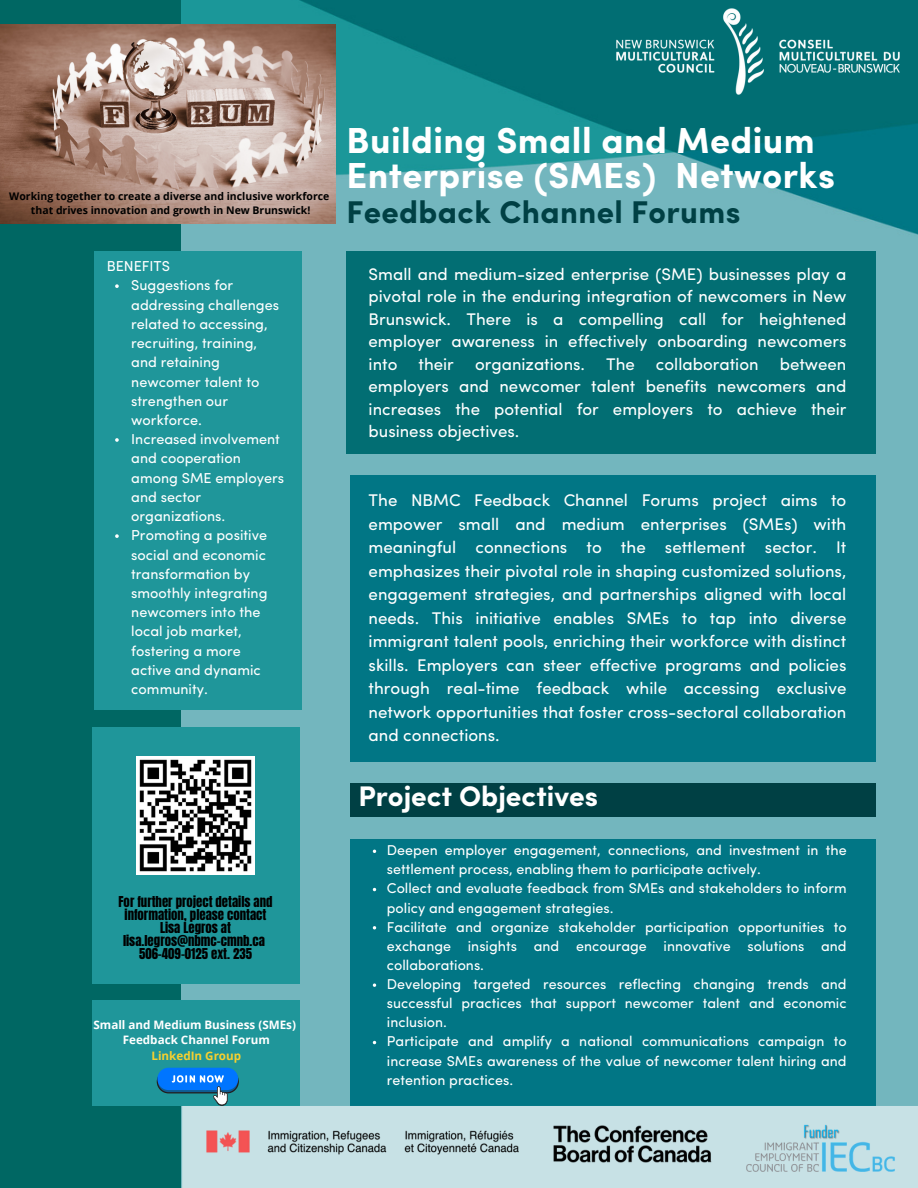
<style>
.page{position:relative;width:918px;height:1188px;background:#006763}
.page>*{position:absolute;margin:0;border:0;box-sizing:border-box;transform-origin:0 0}
.t1{font:700 36.3px/34.8px "Sofia Pro";letter-spacing:.01em;color:#fff}
.t2{font:700 31.5px "Sofia Pro";letter-spacing:.01em;color:#004044}
.t3{font:700 28.35px "Sofia Pro";color:#fff}
.t4{font:16.95px/23.5px "Sofia Pro";color:#fff;text-align:justify}
.t5{font:16.8px/22.5px "Sofia Pro";color:#fff;text-align:justify}
.t6{font:14.4px/19.2px "Sofia Pro";color:#fff}
.t7{font:14.25px/19.2px "Sofia Pro";color:#fff;text-align:justify}
.t8{font:12.75px/13px "Anton";color:#000;text-align:center}
.t9{font:700 11.7px "Open Sans";color:#fff}
.t10{font:700 11.7px "Open Sans";color:#f8d02f}
.t11{font:700 10.5px "Open Sans";color:#000}
</style>
<div class="page">
<img style="left:181px;top:0;width:737px;height:1188px">
<img style="left:597px;top:0;width:321px;height:108px">
<img style="left:0;top:24px;width:336px;height:200px">
<div style="left:350px;top:783px;width:525px;height:34px;background:#004044"></div>
<div style="left:350px;top:475px;width:526px;height:286px;background:#017685"></div>
<div style="left:350px;top:839px;width:526px;height:267px;background:#017685"></div>
<div style="left:347px;top:251px;width:529px;height:202px;background:#026e73"></div>
<div style="left:94px;top:251px;width:208px;height:459px;background:#1f969a"></div>
<div style="left:92px;top:727px;width:207px;height:256px;background:#1f969a"></div>
<img style="left:136px;top:756px;width:118px;height:119px">
<div style="left:92px;top:1000px;width:207px;height:106px;background:#1f969a"></div>
<div style="left:157px;top:1068px;width:81px;height:22px;background:#0075ff;border-radius:11px"></div>
<svg style="left:157px;top:1070px;width:82px;height:36px"></svg>
<div style="left:182px;top:1106px;width:736px;height:82px;background:#c7e1e5"></div>
<img style="left:207px;top:1116px;width:688px;height:55px">
<svg style="left:115px;top:284px;width:4px;height:4px"></svg>
<svg style="left:115px;top:438px;width:4px;height:4px"></svg>
<svg style="left:115px;top:534px;width:4px;height:4px"></svg>
<svg style="left:373px;top:983px;width:3px;height:4px"></svg>
<p class="t11" style="left:9px;top:189px;width:322px">Working together to create a diverse and inclusive workforce</p>
<p class="t11" style="left:31px;top:203px;width:281px">that drives innovation and growth in New Brunswick!</p>
<p class="t6" style="left:107px;top:258px;width:65px">BENEFITS</p>
<p class="t6" style="left:131px;top:277px;width:149px">Suggestions for addressing challenges related to accessing, recruiting, training, and retaining newcomer talent to strengthen our workforce.</p>
<p class="t6" style="left:131px;top:431px;width:154px">Increased involvement and cooperation among SME employers and sector organizations.</p>
<p class="t6" style="left:131px;top:527px;width:138px">Promoting a positive social and economic transformation by smoothly integrating newcomers into the local job market, fostering a more active and dynamic community.</p>
<p class="t8" style="left:119px;top:895px;width:155px">For further project details and information, please contact</p>
<p class="t8" style="left:160px;top:922px;width:73px">Lisa Legros at</p>
<p class="t8" style="left:123px;top:935px;width:143px">lisa.legros@nbmc-cmnb.ca</p>
<p class="t8" style="left:139px;top:948px;width:114px">506-409-0125 ext. 235</p>
<p class="t9" style="left:93px;top:1016px;width:204px">Small and Medium Business (SMEs)</p>
<p class="t9" style="left:123px;top:1032px;width:149px">Feedback Channel Forum</p>
<p class="t10" style="left:151px;top:1047px;width:91px">LinkedIn Group</p>
<p class="t1" style="left:347px;top:126px;width:490px">Building Small and Medium<br>Enterprise (SMEs) Networks</p>
<p class="t2" style="left:347px;top:199px;width:395px">Feedback Channel Forums</p>
<p class="t5" style="left:369px;top:264px;width:479px">Small and medium-sized enterprise (SME) businesses play a pivotal role in the enduring integration of newcomers in New Brunswick. There is a compelling call for heightened employer awareness in effectively onboarding newcomers into</p>
<p class="t5" style="left:369px;top:354px;width:479px;text-indent:411px">between employers and newcomer talent benefits newcomers and increases the potential for employers to achieve their business objectives.</p>
<p class="t5" style="left:419px;top:354px;width:37px">their</p>
<p class="t5" style="left:475px;top:354px;width:112px">organizations.</p>
<p class="t5" style="left:606px;top:354px;width:30px">The</p>
<p class="t5" style="left:656px;top:354px;width:104px">collaboration</p>
<p class="t4" style="left:369px;top:490px;width:479px">The NBMC Feedback Channel Forums project aims to empower small and medium enterprises (SMEs) with meaningful connections to the settlement sector. It emphasizes their pivotal role in shaping customized solutions, engagement strategies, and partnerships aligned with local needs. This initiative enables SMEs to tap into diverse immigrant talent pools, enriching their workforce with distinct skills. Employers can steer effective programs and policies through real-time feedback while accessing exclusive network opportunities that foster cross-sectoral collaboration and connections.</p>
<p class="t3" style="left:358px;top:785px;width:241px">Project Objectives</p>
<p class="t7" style="left:387px;top:842px;width:461px">Deepen employer engagement, connections, and investment in the settlement process, enabling them to participate actively.</p>
<p class="t7" style="left:387px;top:880px;width:461px">Collect and evaluate feedback from SMEs and stakeholders to inform policy and engagement strategies.</p>
<p class="t7" style="left:387px;top:919px;width:461px">Facilitate and organize stakeholder participation opportunities to exchange insights and encourage innovative solutions and collaborations.</p>
<p class="t7" style="left:387px;top:976px;width:461px">Developing targeted resources reflecting changing trends and successful practices that support newcomer talent and economic inclusion.</p>
<p class="t7" style="left:387px;top:1033px;width:461px">Participate and amplify a national communications campaign to increase SMEs awareness of the value of newcomer talent hiring and retention practices.</p>
</div>
